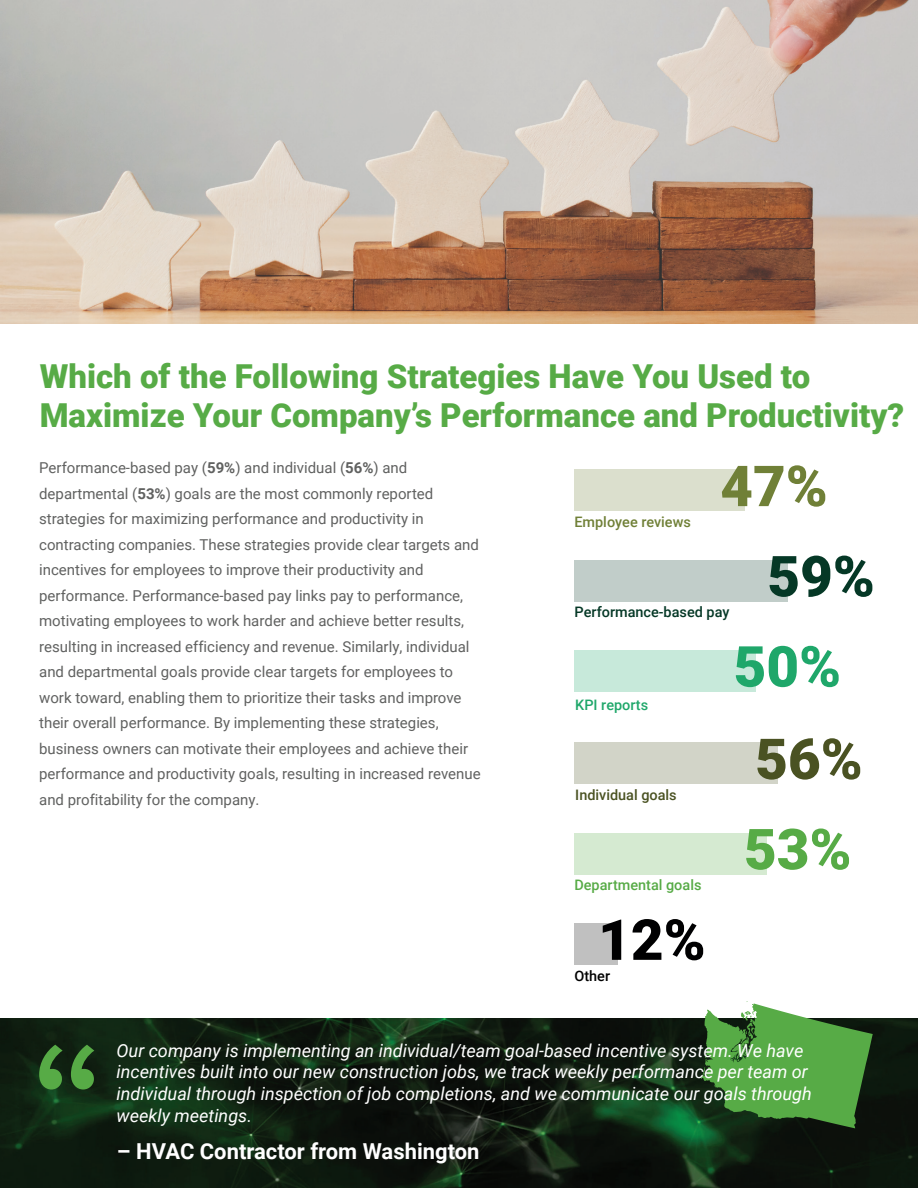
<style>
.page{position:relative;width:918px;height:1188px;background:#fff}
.page>*{position:absolute;margin:0;border:0;box-sizing:border-box;transform-origin:0 0}
.t1{font:900 56.55px "Roboto";color:#708037}
.t2{font:900 56.55px "Roboto";color:#4a5222}
.t3{font:900 56.55px "Roboto";color:#1fa76a}
.t4{font:900 56.55px "Roboto";color:#053826}
.t5{font:900 56.55px "Roboto";color:#57ab46}
.t6{font:900 56.55px "Roboto";color:#000001}
.t7{font:900 33px/39.6px "Roboto";color:#57ab46}
.t8{font:700 21.9px "Roboto";color:#fff}
.t9{font:italic 18px/21.6px "Roboto";color:#fff}
.t10{font:15px/25.5px "Roboto";color:#606160}
.t11{font:500 14.4px "Roboto";color:#053826}
.t12{font:500 14.4px "Roboto";color:#57ab46}
.t13{font:500 14.4px "Roboto";color:#708037}
.t14{font:500 14.4px "Roboto";color:#4a5222}
.t15{font:500 14.4px "Roboto";color:#1fa76a}
.t16{font:500 14.4px "Roboto";color:#000001}
.s1{font-weight:700}
</style>
<div class="page">
<div style="left:574px;top:470px;width:171px;height:41px;background:#dbdfcd"></div>
<div style="left:574px;top:743px;width:204px;height:41px;background:#d2d4c8"></div>
<div style="left:574px;top:650px;width:182px;height:42px;background:#c7e9da"></div>
<div style="left:574px;top:560px;width:214px;height:42px;background:#c1cdc9"></div>
<div style="left:574px;top:833px;width:193px;height:42px;background:#d5ead1"></div>
<div style="left:574px;top:923px;width:44px;height:42px;background:#c0c0c0"></div>
<img style="left:0;top:1018px;width:918px;height:170px">
<img style="left:0;top:0;width:918px;height:323px">
<svg style="left:701px;top:1001px;width:172px;height:127px;background:#5a964f"></svg>
<svg style="left:39px;top:1045px;width:55px;height:45px;background:#34682c"></svg>
<h2 class="t7" style="left:40px;top:355px;width:866px">Which of the Following Strategies Have You Used to<br>Maximize Your Company’s Performance and Productivity?</h2>
<p class="t10" style="left:39px;top:455px;width:443px">Performance-based pay (<span class="s1">59%</span>) and individual (<span class="s1">56%</span>) and departmental (<span class="s1">53%</span>) goals are the most commonly reported strategies for maximizing performance and productivity in contracting companies. These strategies provide clear targets and incentives for employees to improve their productivity and performance. Performance-based pay links pay to performance, motivating employees to work harder and achieve better results, resulting in increased efficiency and revenue. Similarly, individual and departmental goals provide clear targets for employees to work toward, enabling them to prioritize their tasks and improve their overall performance. By implementing these strategies, business owners can motivate their employees and achieve their performance and productivity goals, resulting in increased revenue and profitability for the company.</p>
<h1 class="t1" style="left:720px;top:446px;width:109px">47%</h1>
<p class="t13" style="left:574px;top:512px;width:118px">Employee reviews</p>
<h1 class="t4" style="left:767px;top:537px;width:109px">59%</h1>
<p class="t11" style="left:574px;top:602px;width:157px">Performance-based pay</p>
<h1 class="t3" style="left:734px;top:627px;width:109px">50%</h1>
<p class="t15" style="left:575px;top:694px;width:74px">KPI reports</p>
<h1 class="t2" style="left:755px;top:719px;width:109px">56%</h1>
<p class="t14" style="left:575px;top:785px;width:103px">Individual goals</p>
<p class="t12" style="left:574px;top:875px;width:129px">Departmental goals</p>
<h1 class="t6" style="left:598px;top:900px;width:109px">12%</h1>
<p class="t16" style="left:574px;top:966px;width:37px">Other</p>
<h1 class="t5" style="left:744px;top:810px;width:109px">53%</h1>
<p class="t9" style="left:117px;top:1039px;width:697px">Our company is implementing an individual/team goal-based incentive system. We have incentives built into our new construction jobs, we track weekly performance per team or individual through inspection of job completions, and we communicate our goals through weekly meetings.</p>
<h3 class="t8" style="left:117px;top:1136px;width:364px">– HVAC Contractor from Washington</h3>
</div>
